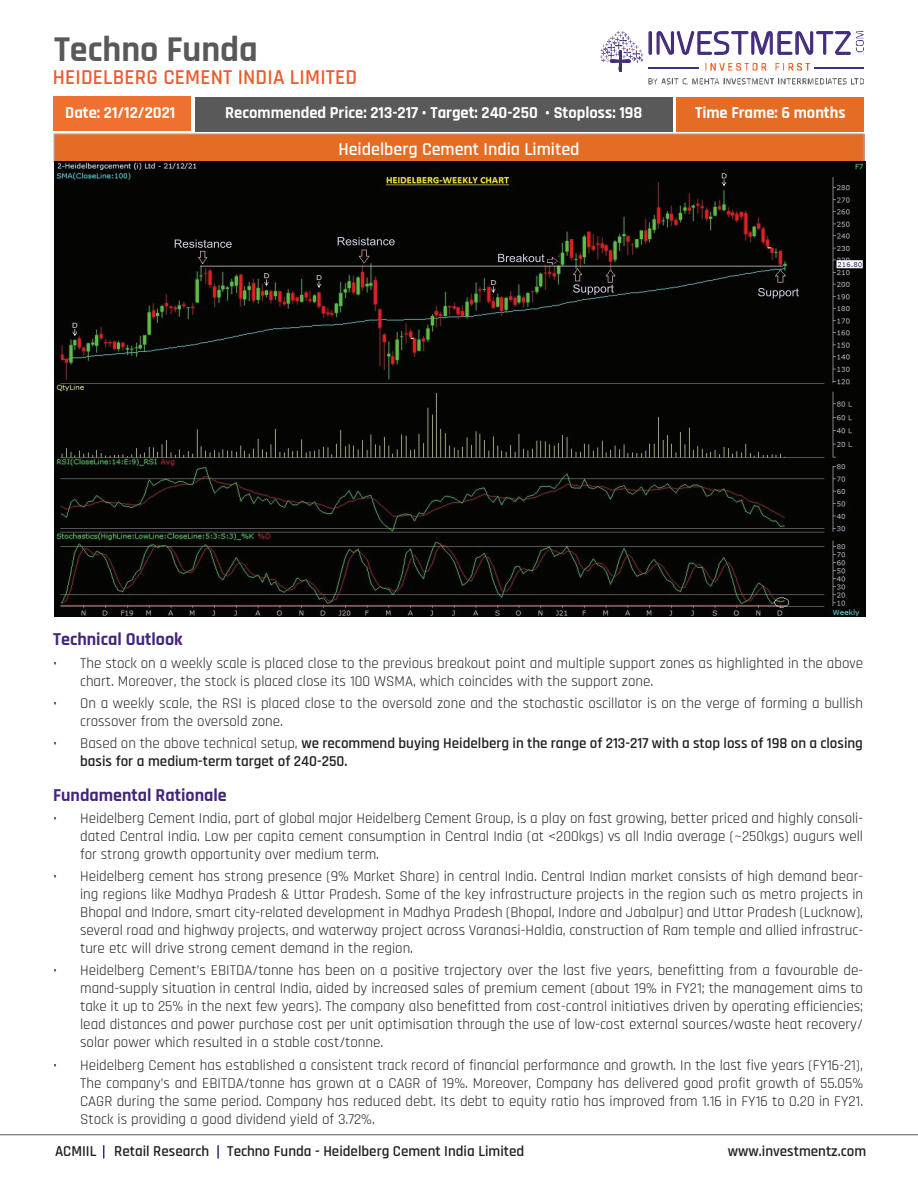
<style>
.page{position:relative;width:918px;height:1188px;background:#fff}
.page>*{position:absolute;margin:0;border:0;box-sizing:border-box;transform-origin:0 0}
.t1{font:700 36px "Rajdhani";color:#595959}
.t2{font:600 21px "Rajdhani";letter-spacing:.01em;color:#ed5b2d}
.t3{font:700 18px "Rajdhani";color:#44257d}
.t4{font:600 18px "Rajdhani";color:#fff}
.t5{font:700 16.5px "Rajdhani";color:#fff}
.t6{font:15px/18px "Rajdhani";color:#231f20;text-align:justify}
.t7{font:600 15px/18px "Rajdhani";color:#231f20}
.s1{font-weight:400}
</style>
<div class="page">
<svg style="left:103px;top:1145px;width:1px;height:14px"></svg>
<svg style="left:217px;top:1145px;width:2px;height:14px"></svg>
<hr style="left:0;top:1134px;width:918px;height:1px;background:#595959">
<div style="left:196px;top:97px;width:477px;height:34px;background:#595959"></div>
<div style="left:676px;top:98px;width:188px;height:34px;background:#e46c25"></div>
<svg style="left:648px;top:78px;width:216px;height:7px"></svg>
<svg style="left:600px;top:31px;width:264px;height:41px"></svg>
<div style="left:54px;top:97px;width:137px;height:34px;background:#ef702f"></div>
<div style="left:54px;top:134px;width:810px;height:28px;background:#e46c25"></div>
<hr style="left:54px;top:134px;width:810px;height:1px;background:#b2b3b7">
<svg style="left:54px;top:134px;width:1px;height:28px"></svg>
<svg style="left:864px;top:134px;width:1px;height:28px"></svg>
<img style="left:54px;top:162px;width:811px;height:455px">
<img style="left:546px;top:254px;width:14px;height:11px">
<svg style="left:175px;top:240px;width:57px;height:8px"></svg>
<svg style="left:338px;top:237px;width:57px;height:8px"></svg>
<svg style="left:573px;top:284px;width:41px;height:11px"></svg>
<svg style="left:758px;top:288px;width:41px;height:10px"></svg>
<svg style="left:498px;top:254px;width:46px;height:8px"></svg>
<h1 class="t1" style="left:54px;top:28px;width:205px">Techno Funda</h1>
<h2 class="t2" style="left:53px;top:64px;width:306px">HEIDELBERG CEMENT INDIA LIMITED</h2>
<p class="t5" style="left:225px;top:103px;width:419px">Recommended Price: 213-217 • Target: 240-250 • Stoploss: 198</p>
<p class="t5" style="left:695px;top:103px;width:152px">Time Frame: 6 months</p>
<p class="t5" style="left:65px;top:102px;width:112px">Date: 21/12/2021</p>
<p class="t4" style="left:338px;top:138px;width:243px">Heidelberg Cement India Limited</p>
<p class="t3" style="left:53px;top:628px;width:131px">Technical Outlook</p>
<p class="t6" style="left:80px;top:655px;width:784px;text-indent:-27px">• The stock on a weekly scale is placed close to the previous breakout point and multiple support zones as highlighted in the above chart. Moreover, the stock is placed close its 100 WSMA, which coincides with the support zone.</p>
<p class="t6" style="left:80px;top:695px;width:784px;text-indent:-27px">• On a weekly scale, the RSI is placed close to the oversold zone and the stochastic oscillator is on the verge of forming a bullish crossover from the oversold zone.</p>
<p class="t7" style="left:80px;top:735px;width:784px;text-indent:-27px"><span class="s1">• Based on the above technical setup,</span> we recommend buying Heidelberg in the range of 213-217 with a stop loss of 198 on a closing basis for a medium-term target of 240-250.</p>
<p class="t3" style="left:53px;top:784px;width:175px">Fundamental Rationale</p>
<p class="t6" style="left:80px;top:810px;width:784px;text-indent:-27px">• Heidelberg Cement India, part of global major Heidelberg Cement Group, is a play on fast growing, better priced and highly consoli&shy;dated Central India. Low per capita cement consumption in Central India (at &lt;200kgs) vs all India average (~250kgs) augurs well for strong growth opportunity over medium term.</p>
<p class="t6" style="left:80px;top:868px;width:785px;text-indent:-27px">• Heidelberg cement has strong presence (9% Market Share) in central India. Central Indian market consists of high demand bear&shy;ing regions like Madhya Pradesh &amp; Uttar Pradesh. Some of the key infrastructure projects in the region such as metro projects in Bhopal and Indore, smart city-related development in Madhya Pradesh (Bhopal, Indore and Jabalpur) and Uttar Pradesh (Lucknow), several road and highway projects, and waterway project across Varanasi-Haldia, construction of Ram temple and allied infrastruc&shy;ture etc will drive strong cement demand in the region.</p>
<p class="t6" style="left:80px;top:962px;width:785px;text-indent:-27px">• Heidelberg Cement’s EBITDA/tonne has been on a positive trajectory over the last five years, benefitting from a favourable de&shy;mand-supply situation in central India, aided by increased sales of premium cement (about 19% in FY21; the management aims to take it up to 25% in the next few years). The company also benefitted from cost-control initiatives driven by operating efficiencies; lead distances and power purchase cost per unit optimisation through the use of low-cost external sources/waste heat recovery/ solar power which resulted in a stable cost/tonne.</p>
<p class="t6" style="left:80px;top:1056px;width:785px;text-indent:-27px">• Heidelberg Cement has established a consistent track record of financial performance and growth. In the last five years (FY16-21), The company’s and EBITDA/tonne has grown at a CAGR of 19%. Moreover, Company has delivered good profit growth of 55.05% CAGR during the same period. Company has reduced debt. Its debt to equity ratio has improved from 1.16 in FY16 to 0.20 in FY21.<br>Stock is providing a good dividend yield of 3.72%.</p>
<p class="t7" style="left:55px;top:1143px;width:471px">ACMIIL Retail Research Techno Funda - Heidelberg Cement India Limited</p>
<p class="t7" style="left:728px;top:1143px;width:140px">www.investmentz.com</p>
</div>
